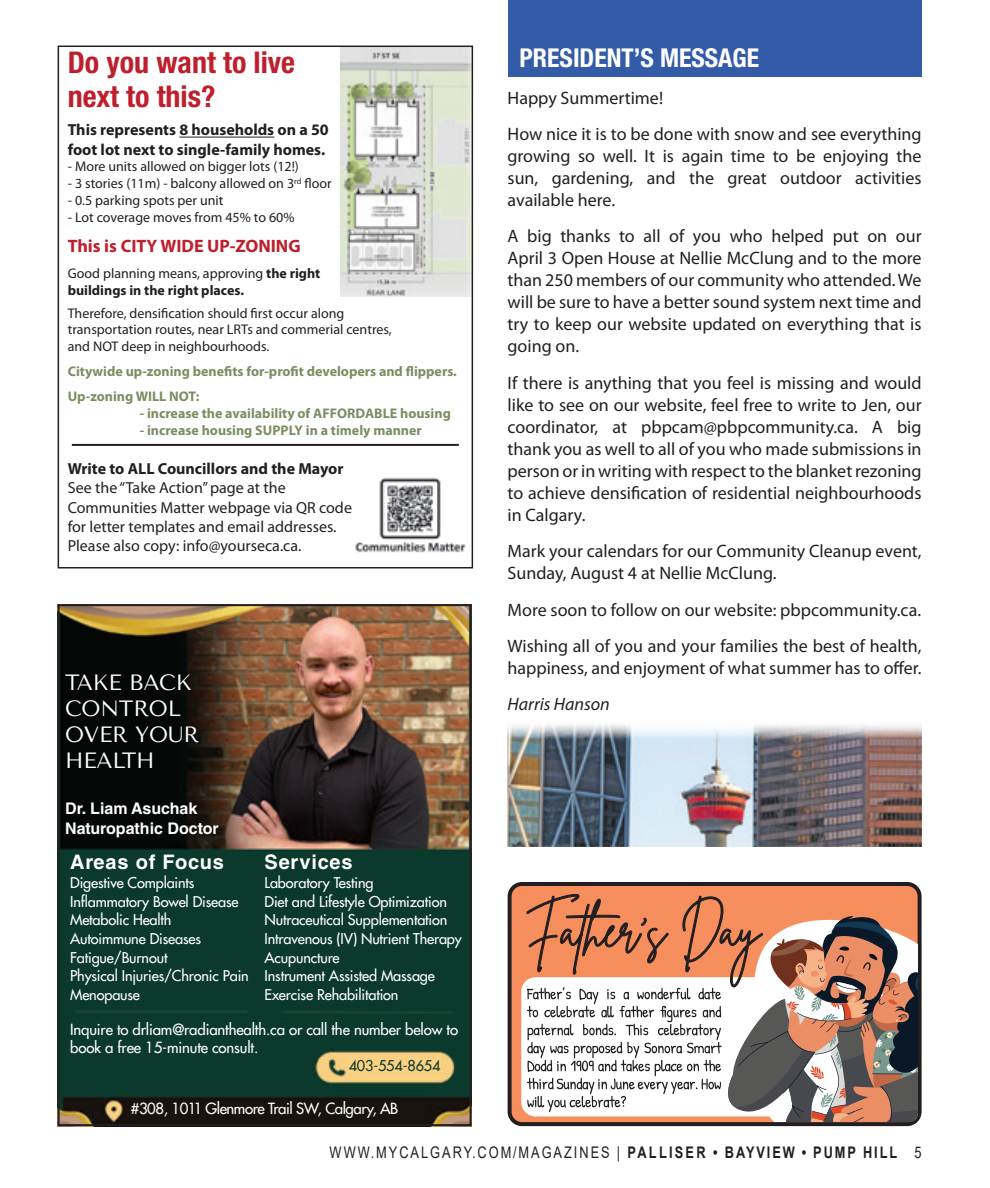
<style>
.page{position:relative;width:990px;height:1188px;background:#fff}
.page>*{position:absolute;margin:0;border:0;box-sizing:border-box;transform-origin:0 0}
.In_Around_title{font:700 condensed 30px/34px "Helvetica Neue LT Std";color:#bf1f2d}
.t1{font:700 condensed 26px "Helvetica Neue LT Std";color:#fff}
.t2{font:22px/26px "Tenor Sans";letter-spacing:-.01em;color:#fff}
.t3{font:700 20px "Helvetica LT Std";letter-spacing:.04em;color:#fff}
.Body_text{font:18px/22px "Myriad Pro";color:#231f20;text-align:justify}
.Body_text-2{font:700 18px "Myriad Pro";color:#bf1f2d}
.Body_text-3{font:italic 18px "Myriad Pro";color:#231f20}
.Body_text-4{font:16px/19.2px "Myriad Pro";color:#231f20}
.Body_text-5{font:700 16px/19.2px "Myriad Pro";color:#231f20}
.t4{font:16px "Arial";letter-spacing:.155em;color:#231f20;scale:.8 1}
.t5{font:700 16px/20px "Helvetica LT Std";color:#fff}
.t6{font:15px/18px "Futura LT";letter-spacing:-.01em;color:#fff}
.t7{font:15px "Futura LT";letter-spacing:-.03em;color:#fff}
.t8{font:14.4px/18.8px "Futura LT";letter-spacing:-.01em;color:#fff}
.t9{font:14.4px "Futura LT";letter-spacing:-.01em;color:#0b3b2d}
.Body_text-6{font:14px/16.8px "Myriad Pro";color:#231f20}
.Body_text-7{font:700 14px "Myriad Pro";color:#7c8d61}
.Body_text-8{font:700 14px/16.8px "Myriad Pro";color:#231f20}
.s1{font-weight:400}
.s2{font-weight:700}
</style>
<div class="page">
<div style="left:508px;top:0;width:414px;height:77px;background:#335ba7"></div>
<img style="left:508px;top:725px;width:414px;height:121px">
<img style="left:355px;top:478px;width:111px;height:75px">
<img style="left:341px;top:49px;width:129px;height:248px">
<hr style="left:179px;top:137px;width:95px;height:1px;background:#231f20">
<hr style="left:72px;top:444px;width:387px;height:2px;background:#231f20">
<div style="left:58px;top:46px;width:415px;height:522px;border:2px solid #231f20"></div>
<img style="left:61px;top:607px;width:408px;height:516px">
<div style="left:58px;top:604px;width:414px;height:522px;border:2px solid #231f20"></div>
<svg style="left:510px;top:884px;width:410px;height:240px;background:#f6a178"></svg>
<div style="left:508px;top:882px;width:414px;height:244px;border:4px solid #231f20;border-radius:12px"></div>
<svg style="left:526px;top:888px;width:392px;height:234px"></svg>
<p class="In_Around_title" style="left:68px;top:45px;width:229px">Do you want to live next to this?</p>
<p class="Body_text-5" style="left:68px;top:120px;width:263px">This represents 8 households on a 50 foot lot next to single-family homes.</p>
<p class="Body_text-6" style="left:68px;top:158px;width:233px">- More units allowed on bigger lots (12!)</p>
<p class="Body_text-6" style="left:68px;top:175px;width:265px">- 3 stories (11m) - balcony allowed on 3<sup>rd</sup> floor</p>
<p class="Body_text-6" style="left:68px;top:192px;width:157px">- 0.5 parking spots per unit</p>
<p class="Body_text-6" style="left:68px;top:209px;width:228px">- Lot coverage moves from 45% to 60%</p>
<p class="Body_text-2" style="left:68px;top:235px;width:234px">This is CITY WIDE UP-ZONING</p>
<p class="Body_text-8" style="left:68px;top:265px;width:254px"><span class="s1">Good planning means, approving</span> the right buildings in the right places.</p>
<p class="Body_text-6" style="left:68px;top:304px;width:325px">Therefore, densification should first occur along transportation routes, near LRTs and commerial centres, and NOT deep in neighbourhoods.</p>
<p class="Body_text-7" style="left:68px;top:362px;width:391px">Citywide up-zoning benefits for-profit developers and flippers.</p>
<p class="Body_text-7" style="left:68px;top:388px;width:133px">Up-zoning WILL NOT:</p>
<p class="Body_text-7" style="left:140px;top:404px;width:313px">- increase the availability of AFFORDABLE housing</p>
<p class="Body_text-7" style="left:140px;top:421px;width:284px">- increase housing SUPPLY in a timely manner</p>
<p class="Body_text-5" style="left:68px;top:459px;width:277px">Write to ALL Councillors and the Mayor</p>
<p class="Body_text-4" style="left:68px;top:478px;width:286px">See the “Take Action” page at the Communities Matter webpage via QR code for letter templates and email addresses.<br>Please also copy: info@yourseca.ca.</p>
<p class="t2" style="left:65px;top:670px;width:136px">TAKE BACK<br>CONTROL<br>OVER YOUR<br>HEALTH</p>
<p class="t5" style="left:65px;top:798px;width:155px">Dr. Liam Asuchak<br>Naturopathic Doctor</p>
<p class="t3" style="left:70px;top:850px;width:155px">Areas of Focus</p>
<p class="t8" style="left:70px;top:873px;width:180px">Digestive Complaints<br>Inflammatory Bowel Disease<br>Metabolic Health<br>Autoimmune Diseases<br>Fatigue/Burnout<br>Physical Injuries/Chronic Pain<br>Menopause</p>
<p class="t6" style="left:70px;top:1020px;width:389px">Inquire to drliam@radianthealth.ca or call the number below to book a free 15-minute consult.</p>
<p class="t3" style="left:265px;top:850px;width:90px">Services</p>
<p class="t8" style="left:265px;top:873px;width:199px">Laboratory Testing<br>Diet and Lifestyle Optimization<br>Nutraceutical Supplementation<br>Intravenous (IV) Nutrient Therapy<br>Acupuncture<br>Instrument Assisted Massage<br>Exercise Rehabilitation</p>
<p class="t9" style="left:349px;top:1056px;width:93px">403-554-8654</p>
<p class="t7" style="left:131px;top:1099px;width:269px">#308, 1011 Glenmore Trail SW, Calgary, AB</p>
<p class="t1" style="left:520px;top:42px;width:241px">PRESIDENT’S MESSAGE</p>
<p class="Body_text" style="left:508px;top:86px;width:157px">Happy Summertime!</p>
<p class="Body_text" style="left:508px;top:123px;width:416px">How nice it is to be done with snow and see everything growing so well. It is again time to be enjoying the sun, gardening, and the great outdoor activities available here.</p>
<p class="Body_text" style="left:508px;top:225px;width:416px">A big thanks to all of you who helped put on our April 3 Open House at Nellie McClung and to the more than 250 members of our community who attended. We will be sure to have a better sound system next time and try to keep our website updated on everything that is going on.</p>
<p class="Body_text" style="left:508px;top:371px;width:416px">If there is anything that you feel is missing and would like to see on our website, feel free to write to Jen, our coordinator, at pbpcam@pbpcommunity.ca. A big thank you as well to all of you who made submissions in person or in writing with respect to the blanket rezoning to achieve densification of residential neighbourhoods in Calgary.</p>
<p class="Body_text" style="left:508px;top:540px;width:416px">Mark your calendars for our Community Cleanup event,<br>Sunday, August 4 at Nellie McClung.</p>
<p class="Body_text" style="left:508px;top:598px;width:415px">More soon to follow on our website: pbpcommunity.ca.</p>
<p class="Body_text" style="left:508px;top:635px;width:415px">Wishing all of you and your families the best of health, happiness, and enjoyment of what summer has to offer.</p>
<p class="Body_text-3" style="left:508px;top:693px;width:104px">Harris Hanson</p>
<p class="t4" style="left:330px;top:1141px;width:741px">WWW.MYCALGARY.COM/MAGAZINES | <span class="s2">PALLISER • BAYVIEW • PUMP HILL</span> 5</p>
</div>
